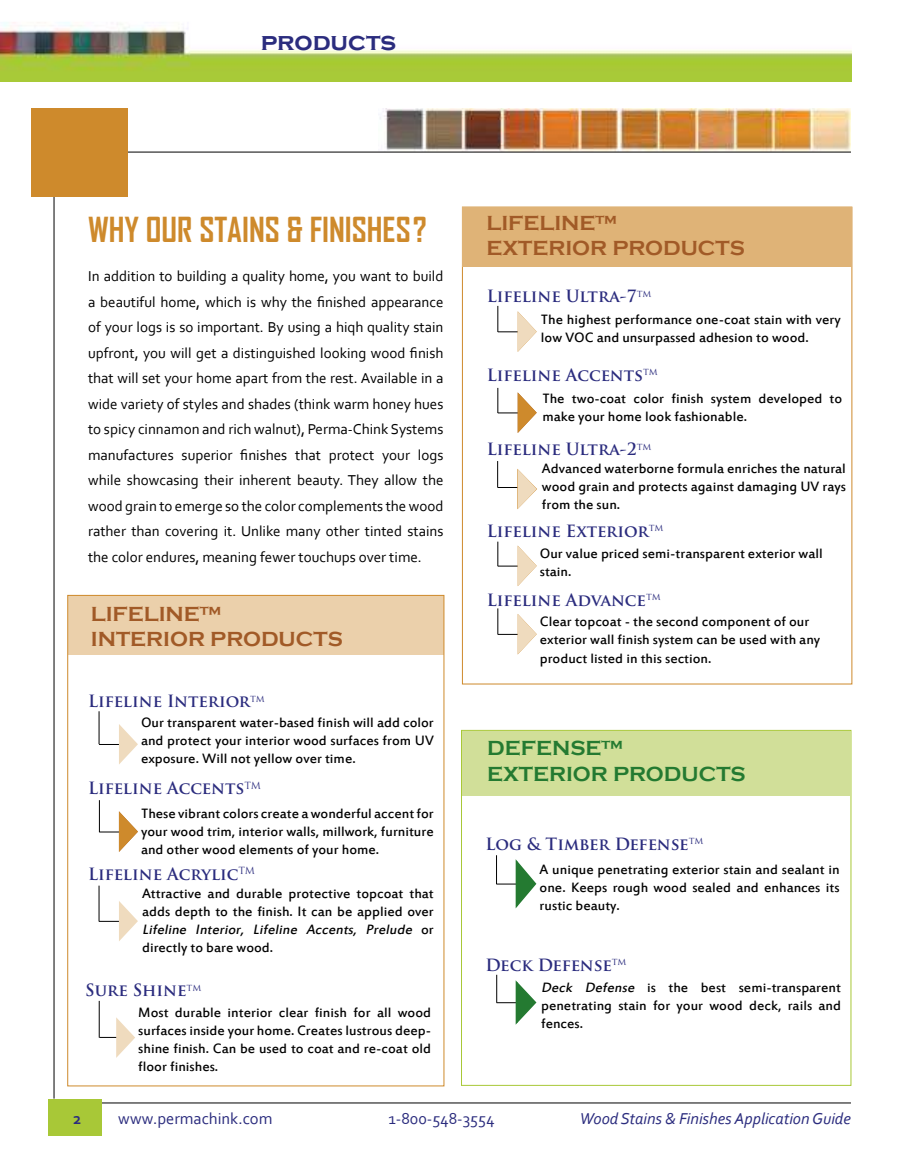
<style>
.page{position:relative;width:905px;height:1175px;background:#fff}
.page>*{position:absolute;margin:0;border:0;box-sizing:border-box;transform-origin:0 0}
.t1{font:700 33px "Agency FB";color:#ce8a2c}
.t2{font:700 25.5px "Copperplate Gothic";color:#2b2c7e}
.t3{font:700 21px/25.2px "Copperplate Gothic";color:#a15a27}
.t4{font:700 21px/25.2px "Copperplate Gothic";color:#247a31}
.t5{font:700 16.5px "Trajan Pro";color:#2b2c7e}
.t6{font:italic 16.5px "Corbel";color:#2b2c7e}
.t7{font:16.5px "Corbel";color:#2b2c7e}
.t8{font:700 16.5px "Trajan Pro";letter-spacing:-.02em;color:#2b2c7e}
.t9{font:700 16.5px "Corbel";color:#2b2c7e}
.t10{font:15px/18px "Estrangelo Edessa";color:#000;text-align:justify}
.t11{font:15px/25.5px "Corbel";color:#000;text-align:justify}
.s1{font-style:italic}
</style>
<div class="page">
<hr style="left:101px;top:1102px;width:750px;height:1px;background:#000">
<div style="left:48px;top:1098px;width:53px;height:37px;background:#a8c837"></div>
<img style="left:0;top:22px;width:851px;height:59px">
<img style="left:378px;top:108px;width:472px;height:44px">
<hr style="left:122px;top:152px;width:729px;height:1px;background:#000">
<hr style="left:54px;top:196px;width:1px;height:902px;background:#000">
<div style="left:68px;top:595px;width:375px;height:59px;background:#ebd0ab"></div>
<hr style="left:99px;top:711px;width:1px;height:33px;background:#000">
<svg style="left:99px;top:724px;width:39px;height:40px"></svg>
<hr style="left:99px;top:800px;width:1px;height:32px;background:#000">
<svg style="left:99px;top:811px;width:39px;height:41px"></svg>
<hr style="left:99px;top:885px;width:1px;height:36px;background:#000">
<svg style="left:99px;top:900px;width:39px;height:41px"></svg>
<hr style="left:99px;top:1000px;width:1px;height:37px;background:#000">
<svg style="left:99px;top:1017px;width:36px;height:40px"></svg>
<div style="left:32px;top:108px;width:96px;height:89px;background:#ce8a2c"></div>
<div style="left:462px;top:207px;width:389px;height:60px;background:#dfb377"></div>
<svg style="left:497px;top:306px;width:39px;height:46px"></svg>
<svg style="left:497px;top:388px;width:39px;height:45px"></svg>
<svg style="left:497px;top:541px;width:39px;height:45px"></svg>
<svg style="left:497px;top:608px;width:39px;height:46px"></svg>
<svg style="left:497px;top:461px;width:40px;height:48px"></svg>
<div style="left:461px;top:730px;width:390px;height:355px;background:#fff;border:1px solid #a8c837"></div>
<div style="left:462px;top:731px;width:388px;height:64px;background:#d1df99"></div>
<svg style="left:496px;top:855px;width:41px;height:54px"></svg>
<svg style="left:496px;top:974px;width:41px;height:51px"></svg>
<h2 class="t2" style="left:261px;top:26px;width:137px">products</h2>
<h1 class="t1" style="left:88px;top:215px;width:340px">WHY OUR STAINS &amp; FINISHES?</h1>
<p class="t11" style="left:88px;top:265px;width:357px">In addition to building a quality home, you want to build a beautiful home, which is why the finished appearance of your logs is so important. By using a hiqh quality stain upfront, you will get a distinguished looking wood finish that will set your home apart from the rest. Available in a wide variety of styles and shades (think warm honey hues to spicy cinnamon and rich walnut), Perma-Chink Systems manufactures superior finishes that protect your logs while showcasing their inherent beauty. They allow the wood grain to emerge so the color complements the wood rather than covering it. Unlike many other tinted stains the color endures, meaning fewer touchups over time.</p>
<h3 class="t3" style="left:91px;top:601px;width:253px">LIFELINE™<br>INTERIOR PRODUCTS</h3>
<p class="t5" style="left:88px;top:692px;width:178px">Lifeline Interior<sup>tm</sup></p>
<p class="t10" style="left:141px;top:715px;width:294px">Our transparent water-based finish will add color and protect your interior wood surfaces from UV exposure. Will not yellow over time.</p>
<p class="t5" style="left:88px;top:779px;width:174px">Lifeline Accents<sup>TM</sup></p>
<p class="t10" style="left:141px;top:805px;width:294px">These vibrant colors create a wonderful accent for your wood trim, interior walls, millwork, furniture and other wood elements of your home.</p>
<p class="t5" style="left:88px;top:864px;width:168px">Lifeline Acrylic<sup>TM</sup></p>
<p class="t10" style="left:142px;top:885px;width:293px">Attractive and durable protective topcoat that adds depth to the finish. It can be applied over <span class="s1">Lifeline Interior, Lifeline Accents, Prelude</span> o r directly to bare wood.</p>
<p class="t5" style="left:85px;top:981px;width:117px">Sure Shine<sup>tm</sup></p>
<p class="t10" style="left:138px;top:1004px;width:294px">Most durable interior clear finish for all wood surfaces inside your home. Creates lustrous deep&shy;shine finish. Can be used to coat and re-coat old floor finishes.</p>
<h3 class="t3" style="left:486px;top:210px;width:260px">LIFELINE™<br>EXTERIOR PRODUCTS</h3>
<p class="t5" style="left:487px;top:287px;width:166px">Lifeline Ultra-7<sup>tm</sup></p>
<p class="t10" style="left:541px;top:311px;width:301px">The highest performance one-coat stain with very low VOC and unsurpassed adhesion to wood.</p>
<p class="t5" style="left:487px;top:365px;width:172px">Lifeline Accents<sup>tm</sup></p>
<p class="t10" style="left:542px;top:390px;width:301px">The two-coat color finish system developed to make your home look fashionable.</p>
<p class="t5" style="left:487px;top:440px;width:166px">Lifeline Ultra-2<sup>tm</sup></p>
<p class="t10" style="left:542px;top:461px;width:305px">Advanced waterborne formula enriches the natural wood grain and protects against damaging UV rays from the sun.</p>
<p class="t5" style="left:487px;top:521px;width:178px">Lifeline Exterior<sup>tm</sup></p>
<p class="t10" style="left:539px;top:545px;width:284px">Our value priced semi-transparent exterior wall stain.</p>
<p class="t5" style="left:487px;top:590px;width:175px">Lifeline Advance<sup>tm</sup></p>
<p class="t10" style="left:539px;top:614px;width:282px;text-align:left">Clear topcoat - the second component of our exterior wall finish system can be used with any product listed in this section.</p>
<h3 class="t4" style="left:487px;top:735px;width:260px">DEFENSE™<br>EXTERIOR PRODUCTS</h3>
<p class="t8" style="left:485px;top:834px;width:219px">Log &amp; Timber Defense<sup>tm</sup></p>
<p class="t10" style="left:539px;top:861px;width:301px">A unique penetrating exterior stain and sealant in one. Keeps rough wood sealed and enhances its rustic beauty.</p>
<p class="t8" style="left:485px;top:955px;width:142px">Deck Defense<sup>tm</sup></p>
<p class="t10" style="left:541px;top:980px;width:301px"><span class="s1">Deck Defense</span> is the best semi-transparent penetrating stain for your wood deck, rails and fences.</p>
<p class="t9" style="left:73px;top:1112px;width:10px">2</p>
<p class="t7" style="left:118px;top:1112px;width:156px">www.permachink.com</p>
<p class="t7" style="left:388px;top:1112px;width:108px">1-800-548-3554</p>
<p class="t6" style="left:580px;top:1112px;width:272px">Wood Stains &amp; Finishes Application Guide</p>
</div>
